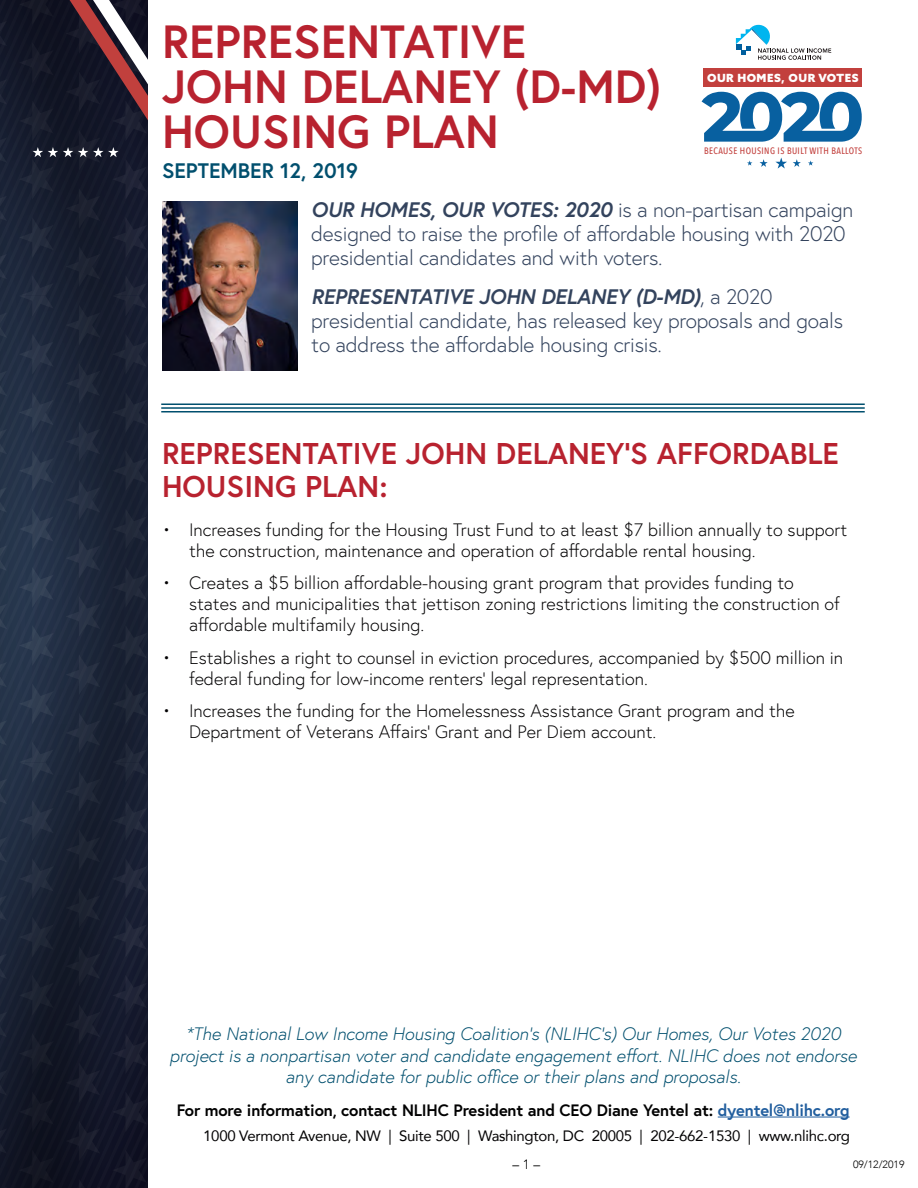
<style>
.page{position:relative;width:918px;height:1188px;background:#fff}
.page>*{position:absolute;margin:0;border:0;box-sizing:border-box;transform-origin:0 0}
.t1{font:700 46.5px/45px "Europa";color:#b8222f}
.t2{font:700 30px/33px "Europa";color:#b8222f}
.t3{font:300 21px/24px "Europa";letter-spacing:-.01em;color:#33435d}
.t4{font:700 21px "Europa";color:#014f6e}
.t5{font:300 18px/21px "Europa";color:#030203}
.t6{font:italic 300 18px/21.6px "Europa";color:#004f6e;text-align:center}
.t7{font:700 16.5px "Europa";letter-spacing:-.01em;color:#010001}
.t8{font:15px "Avenir";letter-spacing:-.02em;color:#030203}
.t9{font:300 13.5px "Avenir";color:#000}
.t10{font:900 11.25px "Azo Sans";letter-spacing:.045em;color:#fff}
.t11{font:300 10.5px "Avenir";color:#000}
.t12{font:500 9.3px "Avenir Next Condensed";letter-spacing:.045em;color:#c2403d}
.s1{font-weight:700;font-style:italic}
.s2{color:#215e9e}
</style>
<div class="page">
<svg style="left:736px;top:24px;width:95px;height:36px"></svg>
<svg style="left:702px;top:92px;width:160px;height:50px"></svg>
<svg style="left:808px;top:160px;width:5px;height:6px"></svg>
<svg style="left:793px;top:159px;width:8px;height:8px"></svg>
<svg style="left:747px;top:160px;width:5px;height:6px"></svg>
<svg style="left:760px;top:159px;width:8px;height:8px"></svg>
<svg style="left:775px;top:158px;width:12px;height:11px"></svg>
<div style="left:704px;top:69px;width:158px;height:18px;background:#c2403d"></div>
<hr style="left:718px;top:1117px;width:132px;height:1px;background:#215e9e">
<svg style="left:0;top:0;width:148px;height:1188px;background:#1e2435"></svg>
<hr style="left:161px;top:404px;width:704px;height:1px;background:#004f6e">
<hr style="left:161px;top:407px;width:704px;height:2px;background:#004f6e">
<hr style="left:161px;top:411px;width:704px;height:2px;background:#004f6e">
<img style="left:162px;top:201px;width:136px;height:170px">
<h1 class="t1" style="left:162px;top:18px;width:500px">REPRESENTATIVE<br>JOHN DELANEY (D-MD)<br>HOUSING PLAN</h1>
<p class="t4" style="left:162px;top:157px;width:197px">SEPTEMBER 12, 2019</p>
<p class="t10" style="left:707px;top:71px;width:153px">OUR HOMES, OUR VOTES</p>
<p class="t12" style="left:704px;top:145px;width:160px">BECAUSE HOUSING IS BUILT WITH BALLOTS</p>
<p class="t3" style="left:311px;top:198px;width:544px"><span class="s1">OUR HOMES, OUR VOTES: 2020</span> is a non-partisan campaign designed to raise the profile of affordable housing with 2020 presidential candidates and with voters.</p>
<p class="t3" style="left:311px;top:284px;width:533px"><span class="s1">REPRESENTATIVE JOHN DELANEY (D-MD)</span>, a 2020 presidential candidate, has released key proposals and goals to address the affordable housing crisis.</p>
<h2 class="t2" style="left:162px;top:436px;width:679px">REPRESENTATIVE JOHN DELANEY’S AFFORDABLE<br>HOUSING PLAN:</h2>
<p class="t5" style="left:189px;top:519px;width:660px;text-indent:-27px">• Increases funding for the Housing Trust Fund to at least $7 billion annually to support the construction, maintenance and operation of affordable rental housing.</p>
<p class="t5" style="left:189px;top:572px;width:653px;text-indent:-27px">• Creates a $5 billion affordable-housing grant program that provides funding to states and municipalities that jettison zoning restrictions limiting the construction of affordable multifamily housing.</p>
<p class="t5" style="left:189px;top:647px;width:656px;text-indent:-27px">• Establishes a right to counsel in eviction procedures, accompanied by $500 million in federal funding for low-income renters’ legal representation.</p>
<p class="t5" style="left:189px;top:700px;width:607px;text-indent:-27px">• Increases the funding for the Homelessness Assistance Grant program and the<br>Department of Veterans Affairs’ Grant and Per Diem account.</p>
<p class="t6" style="left:170px;top:1023px;width:689px">*The National Low Income Housing Coalition’s (NLIHC’s) Our Homes, Our Votes 2020 project is a nonpartisan voter and candidate engagement effort. NLIHC does not endorse any candidate for public office or their plans and proposals.</p>
<p class="t7" style="left:177px;top:1099px;width:674px">For more information, contact NLIHC President and CEO Diane Yentel at: <span class="s2">dyentel@nlihc.org</span></p>
<p class="t8" style="left:203px;top:1124px;width:648px">1000 Vermont Avenue, NW | Suite 500 | Washington, DC 20005 | 202-662-1530 | www.nlihc.org</p>
<p class="t9" style="left:513px;top:1156px;width:29px">– 1 –</p>
<p class="t11" style="left:853px;top:1158px;width:53px">09/12/2019</p>
</div>
